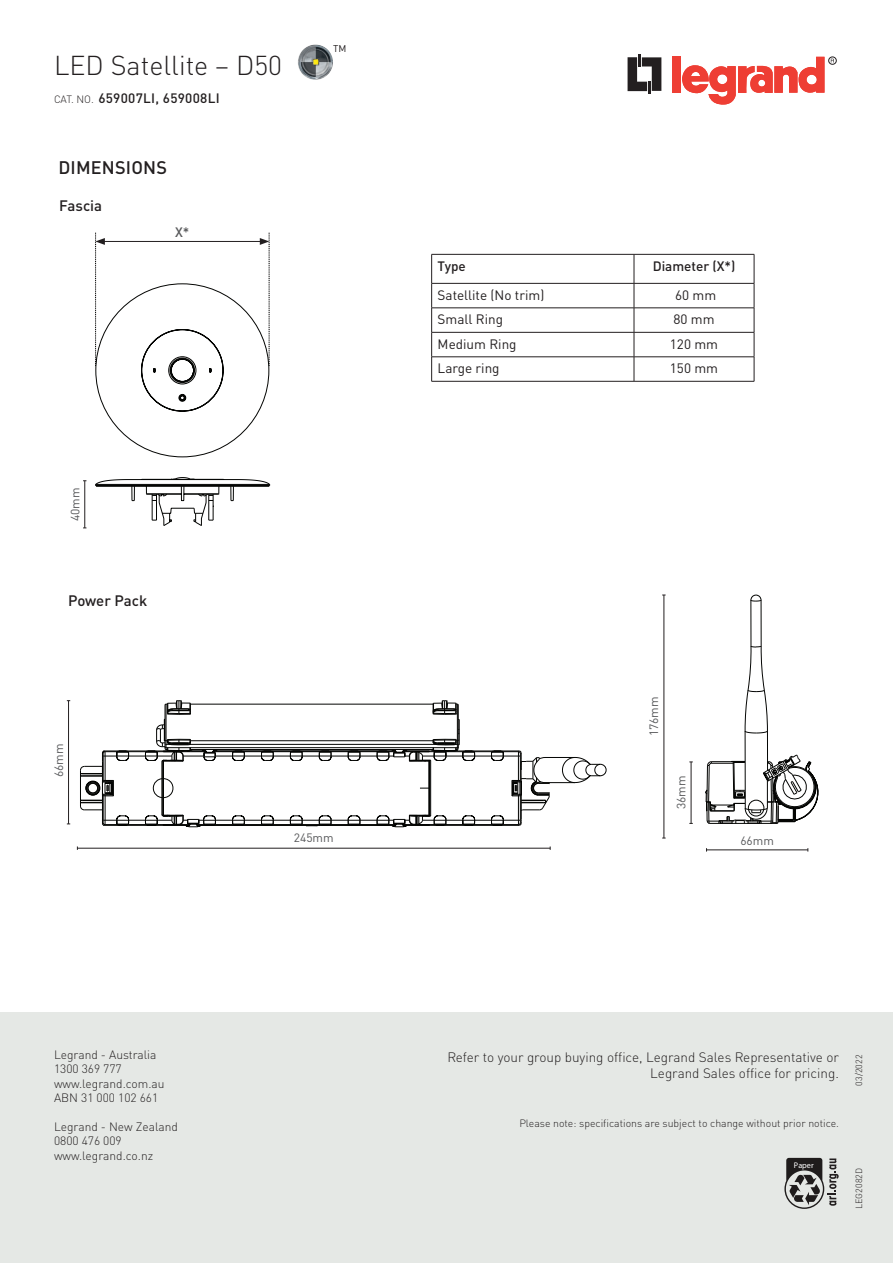
<style>
.page{position:relative;width:893px;height:1263px;background:#fff}
.page>*{position:absolute;margin:0;border:0;box-sizing:border-box;transform-origin:0 0}
.t1{font:300 27px "DIN Pro";color:#231f20}
.t2{font:500 18px "DIN Pro";letter-spacing:.01em;color:#231f20}
.t3{font:500 15px "DIN Pro";color:#231f20}
.t4{font:300 13.5px/16.2px "DIN Pro";color:#231f20;text-align:right}
.t5{font:13.5px "DIN Pro";color:#231f20}
.t6{font:500 13.5px "DIN Pro";letter-spacing:.02em;color:#231f20}
.t7{font:500 13.5px "DIN Pro";color:#231f20}
.t8{font:500 13.5px "DIN Pro";color:#57585a}
.t9{font:300 12px/14.4px "DIN Pro";color:#231f20}
.t10{font:12px "DIN Pro";color:#57585a}
.t11{font:300 10.5px "DIN Pro";color:#231f20}
.t12{font:9.75px "DIN Pro";color:#231f20}
.t13{font:300 9px "DIN Pro";color:#231f20}
.t14{font:600 condensed 8.25px "ITC Avant Garde Std";color:#fff}
.s1{font-weight:300;font-size:10.5px}
</style>
<div class="page">
<div style="left:0;top:1012px;width:893px;height:251px;background:#e5e8e5"></div>
<svg style="left:628px;top:54px;width:33px;height:40px"></svg>
<div style="left:673px;top:56px;width:8px;height:37px;background:#ee3e34"></div>
<svg style="left:682px;top:57px;width:142px;height:48px"></svg>
<div style="left:828px;top:57px;width:8px;height:7px;border:1px solid #231f20;border-radius:50%"></div>
<svg style="left:784px;top:1158px;width:55px;height:51px"></svg>
<svg style="left:705px;top:594px;width:114px;height:230px"></svg>
<svg style="left:80px;top:700px;width:527px;height:128px"></svg>
<hr style="left:68px;top:701px;width:1px;height:123px;background:#231f20">
<hr style="left:77px;top:848px;width:473px;height:1px;background:#231f20">
<hr style="left:706px;top:849px;width:102px;height:1px;background:#231f20">
<hr style="left:691px;top:762px;width:1px;height:61px;background:#231f20">
<hr style="left:663px;top:595px;width:1px;height:243px;background:#231f20">
<img style="left:298px;top:45px;width:35px;height:35px;border-radius:18px">
<hr style="left:431px;top:308px;width:203px;height:1px;background:#231f20">
<hr style="left:634px;top:308px;width:120px;height:1px;background:#231f20">
<hr style="left:431px;top:332px;width:203px;height:1px;background:#231f20">
<hr style="left:634px;top:332px;width:120px;height:1px;background:#231f20">
<hr style="left:431px;top:357px;width:203px;height:1px;background:#231f20">
<hr style="left:634px;top:357px;width:120px;height:1px;background:#231f20">
<hr style="left:431px;top:381px;width:203px;height:1px;background:#231f20">
<hr style="left:634px;top:381px;width:120px;height:1px;background:#231f20">
<hr style="left:431px;top:254px;width:203px;height:1px;background:#231f20">
<svg style="left:431px;top:255px;width:1px;height:126px"></svg>
<hr style="left:431px;top:283px;width:203px;height:1px;background:#231f20">
<hr style="left:634px;top:254px;width:120px;height:1px;background:#231f20">
<svg style="left:634px;top:255px;width:1px;height:126px"></svg>
<svg style="left:754px;top:255px;width:1px;height:126px"></svg>
<hr style="left:634px;top:283px;width:120px;height:1px;background:#231f20">
<svg style="left:95px;top:477px;width:175px;height:49px"></svg>
<svg style="left:141px;top:329px;width:83px;height:83px"></svg>
<hr style="left:102px;top:241px;width:160px;height:1px;background:#231f20">
<svg style="left:95px;top:233px;width:10px;height:133px"></svg>
<svg style="left:260px;top:233px;width:10px;height:133px"></svg>
<hr style="left:84px;top:481px;width:1px;height:47px;background:#231f20">
<h1 class="t1" style="left:54px;top:45px;width:230px">LED Satellite – D50</h1>
<p class="t6" style="left:54px;top:89px;width:167px"><span class="s1">CAT. NO.</span> 659007LI, 659008LI</p>
<h2 class="t2" style="left:58px;top:155px;width:110px">DIMENSIONS</h2>
<p class="t3" style="left:59px;top:196px;width:44px">Fascia</p>
<p class="t8" style="left:175px;top:223px;width:16px">X*</p>
<p class="t12" style="left:333px;top:42px;width:15px">TM</p>
<p class="t10" style="left:67px;top:521px;width:35px;rotate:-90deg">40mm</p>
<p class="t3" style="left:68px;top:590px;width:81px">Power Pack</p>
<p class="t10" style="left:51px;top:777px;width:35px;rotate:-90deg">66mm</p>
<p class="t9" style="left:54px;top:1046px;width:112px">Legrand - Australia<br>1300 369 777 www.legrand.com.au<br>ABN 31 000 102 661</p>
<p class="t9" style="left:54px;top:1118px;width:125px">Legrand - New Zealand<br>0800 476 009 www.legrand.co.nz</p>
<p class="t10" style="left:294px;top:829px;width:41px">245mm</p>
<p class="t6" style="left:438px;top:257px;width:30px">Type</p>
<p class="t7" style="left:653px;top:257px;width:84px">Diameter (X*)</p>
<p class="t5" style="left:438px;top:286px;width:108px">Satellite (No trim)</p>
<p class="t5" style="left:675px;top:286px;width:43px">60 mm</p>
<p class="t5" style="left:438px;top:310px;width:67px">Small Ring</p>
<p class="t5" style="left:673px;top:310px;width:43px">80 mm</p>
<p class="t5" style="left:438px;top:335px;width:80px">Medium Ring</p>
<p class="t5" style="left:670px;top:335px;width:50px">120 mm</p>
<p class="t5" style="left:438px;top:359px;width:63px">Large ring</p>
<p class="t5" style="left:670px;top:359px;width:50px">150 mm</p>
<p class="t10" style="left:646px;top:736px;width:41px;rotate:-90deg">176mm</p>
<p class="t10" style="left:673px;top:809px;width:35px;rotate:-90deg">36mm</p>
<p class="t10" style="left:740px;top:833px;width:35px">66mm</p>
<p class="t4" style="left:447px;top:1047px;width:393px">Refer to your group buying office, Legrand Sales Representative or<br>Legrand Sales office for pricing.</p>
<p class="t11" style="left:519px;top:1115px;width:321px">Please note: specifications are subject to change without prior notice.</p>
<p class="t14" style="left:794px;top:1160px;width:21px">Paper</p>
<p class="t13" style="left:852px;top:1085px;width:32px;rotate:-90deg">03/2022</p>
<p class="t13" style="left:852px;top:1209px;width:42px;rotate:-90deg">LEG2082D</p>
</div>
